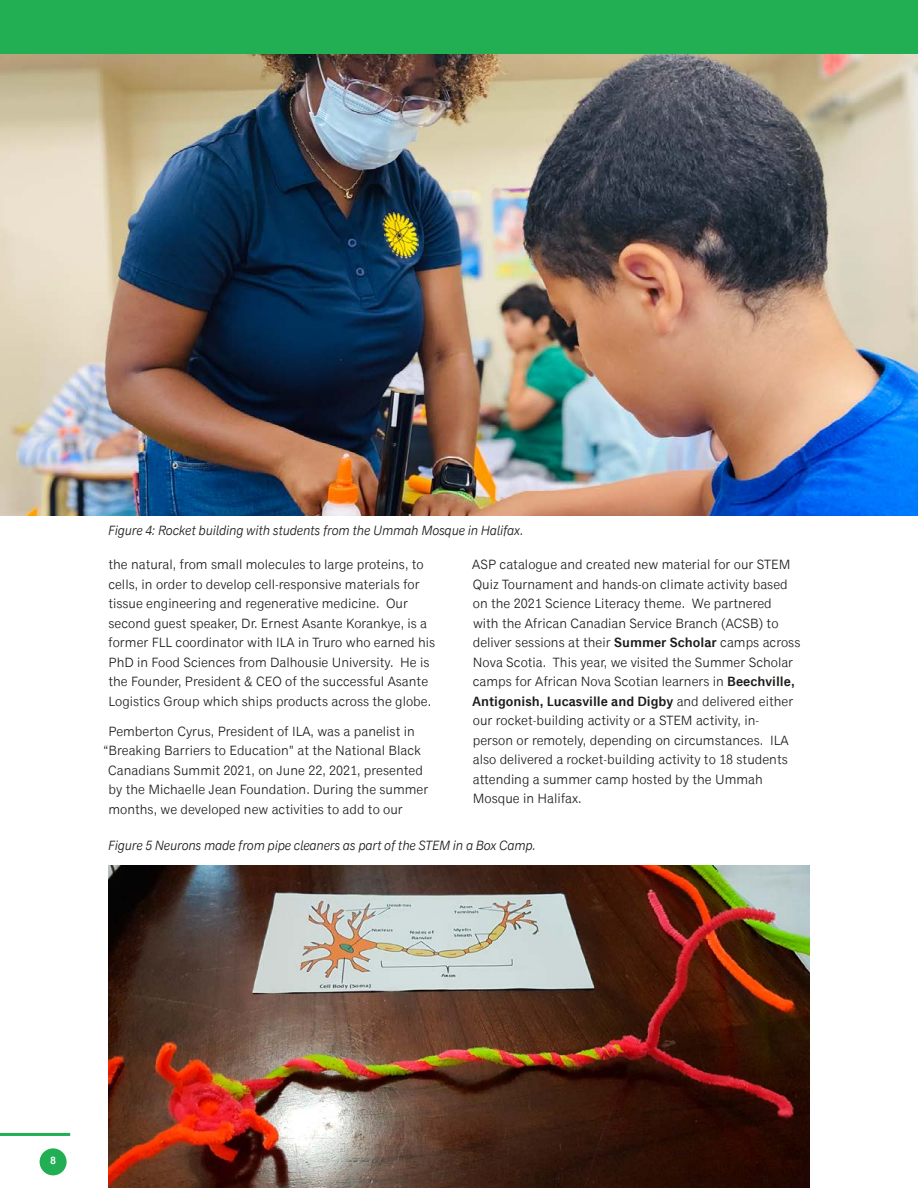
<style>
.page{position:relative;width:918px;height:1188px;background:#fff}
.page>*{position:absolute;margin:0;border:0;box-sizing:border-box;transform-origin:0 0}
._03_Body_type{font:13.5px/19.5px "Classic Grotesque Pro";color:#1d1c1a}
._03_Body_type-2{font:italic 13.5px "Classic Grotesque Pro";letter-spacing:-.01em;color:#1d1c1a}
.t1{font:600 10.5px "Classic Grotesque Pro";color:#fff}
.s1{font-weight:600}
</style>
<div class="page">
<div style="left:0;top:0;width:918px;height:54px;background:#22af54"></div>
<img style="left:0;top:54px;width:918px;height:462px">
<img style="left:108px;top:866px;width:702px;height:322px">
<div style="left:40px;top:1148px;width:27px;height:27px;background:#22af54;border-radius:50%"></div>
<hr style="left:0;top:1133px;width:70px;height:3px;background:#22af54">
<p class="_03_Body_type-2" style="left:108px;top:522px;width:417px">Figure 4: Rocket building with students from the Ummah Mosque in Halifax.</p>
<p class="_03_Body_type" style="left:108px;top:555px;width:329px">the natural, from small molecules to large proteins, to cells, in order to develop cell-responsive materials for tissue engineering and regenerative medicine. Our second guest speaker, Dr. Ernest Asante Korankye, is a former FLL coordinator with ILA in Truro who earned his PhD in Food Sciences from Dalhousie University. He is the Founder, President &amp; CEO of the successful Asante Logistics Group which ships products across the globe.</p>
<p class="_03_Body_type" style="left:108px;top:721px;width:308px">Pemberton Cyrus, President of ILA, was a panelist in</p>
<p class="_03_Body_type" style="left:103px;top:741px;width:319px">“Breaking Barriers to Education” at the National Black</p>
<p class="_03_Body_type" style="left:108px;top:760px;width:316px">Canadians Summit 2021, on June 22, 2021, presented</p>
<p class="_03_Body_type" style="left:109px;top:780px;width:321px">by the Michaelle Jean Foundation. During the summer</p>
<p class="_03_Body_type" style="left:108px;top:799px;width:296px">months, we developed new activities to add to our</p>
<p class="_03_Body_type" style="left:472px;top:555px;width:330px">ASP catalogue and created new material for our STEM Quiz Tournament and hands-on climate activity based on the 2021 Science Literacy theme. We partnered<br>with the African Canadian Service Branch (ACSB) to deliver sessions at their <span class="s1">Summer Scholar</span> camps across Nova Scotia. This year, we visited the Summer Scholar camps for African Nova Scotian learners in <span class="s1">Beechville, Antigonish, Lucasville and Digby</span> and delivered either our rocket-building activity or a STEM activity, in&shy;person or remotely, depending on circumstances. ILA also delivered a rocket-building activity to 18 students attending a summer camp hosted by the Ummah Mosque in Halifax.</p>
<p class="_03_Body_type-2" style="left:108px;top:837px;width:429px">Figure 5 Neurons made from pipe cleaners as part of the STEM in a Box Camp.</p>
<p class="t1" style="left:50px;top:1154px;width:7px">8</p>
</div>
